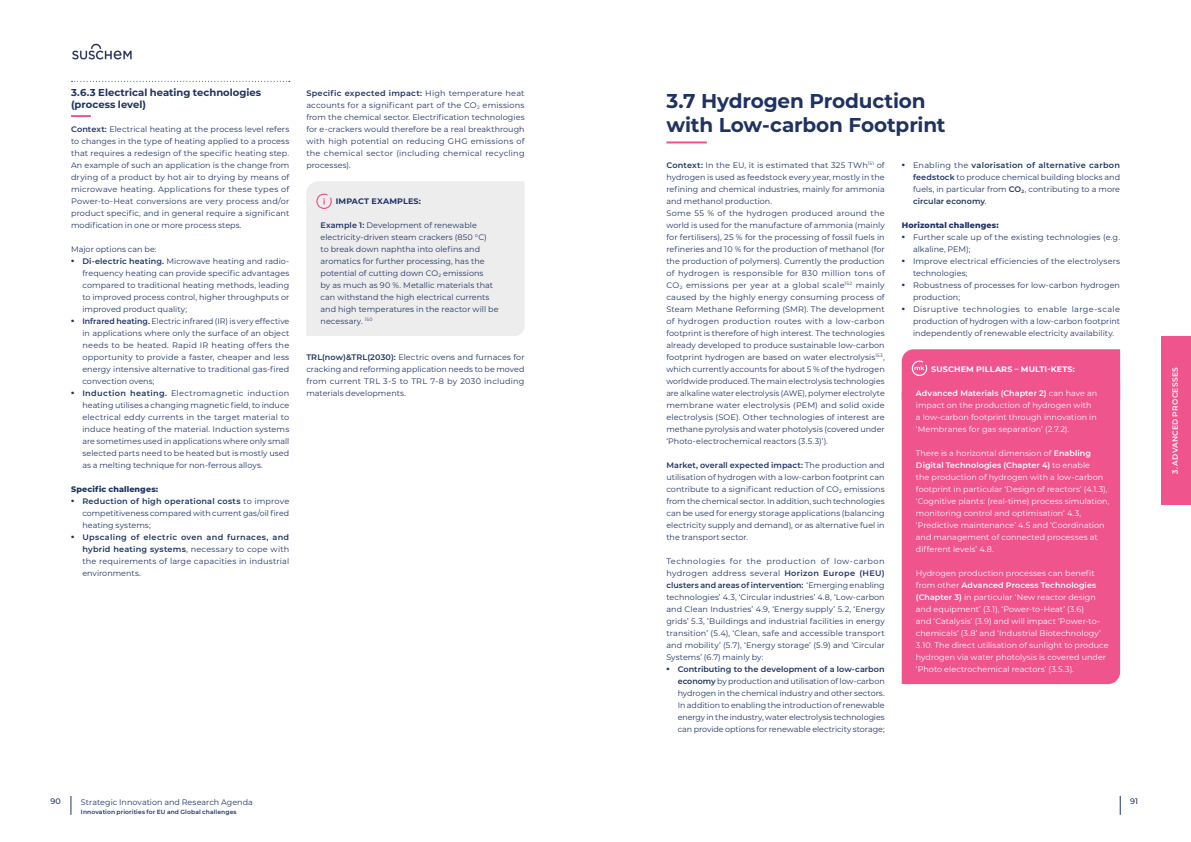
<style>
.page{position:relative;width:1191px;height:842px;background:#fff}
.page>*{position:absolute;margin:0;border:0;box-sizing:border-box;transform-origin:0 0}
.t1{font:700 20px/24px "Montserrat";letter-spacing:-.01em;color:#1f3362}
.t2{font:700 10px/12px "Montserrat";color:#1f3362}
.t3{font:8px/12px "Montserrat";letter-spacing:.005em;color:#1f3362;text-align:justify}
.t4{font:8px/12px "Montserrat";letter-spacing:.005em;color:#fff}
.t5{font:800 8px "Montserrat";letter-spacing:.015em;color:#1f3362}
.t6{font:700 8px "Montserrat";letter-spacing:.015em;color:#fff}
.t7{font:700 8px "Montserrat";letter-spacing:.02em;color:#1f3362}
.t8{font:500 8px "Montserrat";color:#1f3362}
.t9{font:600 7.5px "Montserrat";letter-spacing:.035em;color:#fff}
.t10{font:600 6px "Montserrat";letter-spacing:.015em;color:#1f3362}
.s1{font-weight:600}
.s2{font-family:"Arial";font-weight:700;font-size:9px}
</style>
<div class="page">
<svg style="left:72px;top:81px;width:218px;height:1px"></svg>
<hr style="left:71px;top:115px;width:20px;height:2px;background:#ef548d">
<div style="left:306px;top:181px;width:218px;height:155px;background:#ededee"></div>
<hr style="left:666px;top:141px;width:41px;height:2px;background:#ef548d">
<div style="left:901px;top:399px;width:219px;height:285px;background:#ef548d"></div>
<div style="left:901px;top:349px;width:219px;height:50px;background:#ef548d"></div>
<img style="left:72px;top:43px;width:60px;height:17px">
<svg style="left:71px;top:796px;width:1px;height:19px"></svg>
<svg style="left:1120px;top:796px;width:1px;height:19px"></svg>
<div style="left:1160px;top:337px;width:31px;height:168px;background:#ef548d"></div>
<p class="t2" style="left:71px;top:86px;width:192px">3.6.3 Electrical heating technologies (process level)</p>
<p class="t3" style="left:71px;top:123px;width:220px"><span class="s1">Context:</span> Electrical heating at the process level refers to changes in the type of heating applied to a process that requires a redesign of the specific heating step.<br>An example of such an application is the change from drying of a product by hot air to drying by means of microwave heating. Applications for these types of Power-to-Heat conversions are very process and/or product specific, and in general require a significant modification in one or more process steps.</p>
<p class="t3" style="left:71px;top:243px;width:87px">Major options can be:</p>
<p class="t3" style="left:82px;top:255px;width:208px;text-indent:-11px"><span class="s2">•</span> <span class="s1">Di-electric heating.</span> Microwave heating and radio&shy;frequency heating can provide specific advantages compared to traditional heating methods, leading to improved process control, higher throughputs or improved product quality;</p>
<p class="t3" style="left:82px;top:315px;width:208px;text-indent:-11px"><span class="s2">•</span> <span class="s1">Infrared heating.</span> Electric infrared (IR) is very effective in applications where only the surface of an object needs to be heated. Rapid IR heating offers the opportunity to provide a faster, cheaper and less energy intensive alternative to traditional gas-fired convection ovens;</p>
<p class="t3" style="left:82px;top:387px;width:208px;text-indent:-11px"><span class="s2">•</span> <span class="s1">Induction heating.</span> Electromagnetic induction heating utilises a changing magnetic field, to induce electrical eddy currents in the target material to induce heating of the material. Induction systems are sometimes used in applications where only small selected parts need to be heated but is mostly used as a melting technique for non-ferrous alloys.</p>
<p class="t5" style="left:71px;top:483px;width:89px">Specific challenges:</p>
<p class="t3" style="left:82px;top:495px;width:208px;text-indent:-11px"><span class="s2">•</span> <span class="s1">Reduction of high operational costs</span> to improve competitiveness compared with current gas/oil fired heating systems;</p>
<p class="t3" style="left:82px;top:531px;width:208px;text-indent:-11px"><span class="s2">•</span> <span class="s1">Upscaling of electric oven and furnaces, and hybrid heating systems</span>, necessary to cope with the requirements of large capacities in industrial environments.</p>
<p class="t3" style="left:306px;top:87px;width:220px"><span class="s1">Specific expected impact:</span> High temperature heat accounts for a significant part of the CO<sub>2</sub> emissions from the chemical sector. Electrification technologies for e-crackers would therefore be a real breakthrough with high potential on reducing GHG emissions of the chemical sector (including chemical recycling processes).</p>
<p class="t7" style="left:336px;top:195px;width:87px">IMPACT EXAMPLES:</p>
<p class="t3" style="left:320px;top:219px;width:180px;text-align:left"><span class="s1">Example 1:</span> Development of renewable electricity-driven steam crackers (850 °C)<br>to break down naphtha into olefins and aromatics for further processing, has the potential of cutting down CO<sub>2</sub> emissions<br>by as much as 90 %. Metallic materials that can withstand the high electrical currents and high temperatures in the reactor will be necessary. <sup>150</sup></p>
<p class="t3" style="left:306px;top:351px;width:220px"><span class="s1">TRL(now)&amp;TRL(2030):</span> Electric ovens and furnaces for cracking and reforming application needs to be moved from current TRL 3-5 to TRL 7-8 by 2030 including materials developments.</p>
<h1 class="t1" style="left:666px;top:88px;width:281px">3.7 Hydrogen Production with Low-carbon Footprint</h1>
<p class="t3" style="left:666px;top:159px;width:220px;text-align:left"><span class="s1">Context:</span> In the EU, it is estimated that 325 TWh<sup>151</sup> of hydrogen is used as feedstock every year, mostly in the refining and chemical industries, mainly for ammonia and methanol production.<br>Some 55 % of the hydrogen produced around the world is used for the manufacture of ammonia (mainly for fertilisers), 25 % for the processing of fossil fuels in refineries and 10 % for the production of methanol (for the production of polymers). Currently the production of hydrogen is responsible for 830 million tons of CO<sub>2</sub> emissions per year at a global scale<sup>152</sup> mainly caused by the highly energy consuming process of Steam Methane Reforming (SMR). The development of hydrogen production routes with a low-carbon footprint is therefore of high interest. The technologies already developed to produce sustainable low-carbon footprint hydrogen are based on water electrolysis<sup>153</sup>, which currently accounts for about 5 % of the hydrogen worldwide produced. The main electrolysis technologies are alkaline water electrolysis (AWE), polymer electrolyte membrane water electrolysis (PEM) and solid oxide electrolysis (SOE). Other technologies of interest are methane pyrolysis and water photolysis (covered under ‘Photo-electrochemical reactors (3.5.3)’).</p>
<p class="t3" style="left:666px;top:459px;width:220px"><span class="s1">Market, overall expected impact:</span> The production and utilisation of hydrogen with a low-carbon footprint can contribute to a significant reduction of CO<sub>2</sub> emissions from the chemical sector. In addition, such technologies can be used for energy storage applications (balancing electricity supply and demand), or as alternative fuel in the transport sector.</p>
<p class="t3" style="left:666px;top:555px;width:220px">Technologies for the production of low-carbon hydrogen address several <span class="s1">Horizon Europe (HEU) clusters and areas of intervention:</span> ‘Emerging enabling technologies’ 4.3, ‘Circular industries’ 4.8, ‘Low-carbon and Clean Industries’ 4.9, ‘Energy supply’ 5.2, ‘Energy grids’ 5.3, ’Buildings and industrial facilities in energy transition’ (5.4), ‘Clean, safe and accessible transport and mobility’ (5.7), ‘Energy storage’ (5.9) and ‘Circular Systems’ (6.7) mainly by:</p>
<p class="t3" style="left:677px;top:663px;width:208px;text-indent:-11px"><span class="s2">•</span> <span class="s1">Contributing to the development of a low-carbon economy</span> by production and utilisation of low-carbon hydrogen in the chemical industry and other sectors.<br>In addition to enabling the introduction of renewable energy in the industry, water electrolysis technologies can provide options for renewable electricity storage;</p>
<p class="t3" style="left:913px;top:159px;width:208px;text-indent:-11px"><span class="s2">•</span> Enabling the <span class="s1">valorisation of alternative carbon feedstock</span> to produce chemical building blocks and fuels, in particular from <span class="s1">CO</span><sub>2</sub>, contributing to a more <span class="s1">circular economy</span>.</p>
<p class="t5" style="left:901px;top:219px;width:98px">Horizontal challenges:</p>
<p class="t3" style="left:913px;top:231px;width:208px;text-indent:-11px"><span class="s2">•</span> Further scale up of the existing technologies (e.g. alkaline, PEM);</p>
<p class="t3" style="left:913px;top:255px;width:208px;text-indent:-11px"><span class="s2">•</span> Improve electrical efficiencies of the electrolysers technologies;</p>
<p class="t3" style="left:913px;top:279px;width:208px;text-indent:-11px"><span class="s2">•</span> Robustness of processes for low-carbon hydrogen production;</p>
<p class="t3" style="left:913px;top:303px;width:208px;text-indent:-11px"><span class="s2">•</span> Disruptive technologies to enable large-scale production of hydrogen with a low-carbon footprint independently of renewable electricity availability.</p>
<p class="t6" style="left:931px;top:363px;width:145px">SUSCHEM PILLARS – MULTI-KETS:</p>
<p class="t4" style="left:916px;top:387px;width:183px"><span class="s1">Advanced Materials (Chapter 2)</span> can have an impact on the production of hydrogen with a low-carbon footprint through innovation in ‘Membranes for gas separation’ (2.7.2).</p>
<p class="t4" style="left:916px;top:447px;width:195px">There is a horizontal dimension of <span class="s1">Enabling Digital Technologies (Chapter 4)</span> to enable<br>the production of hydrogen with a low-carbon footprint in particular ‘Design of reactors’ (4.1.3), ‘Cognitive plants: (real-time) process simulation, monitoring control and optimisation’ 4.3, ‘Predictive maintenance’ 4.5 and ‘Coordination and management of connected processes at different levels’ 4.8.</p>
<p class="t4" style="left:916px;top:567px;width:194px">Hydrogen production processes can benefit from other <span class="s1">Advanced Process Technologies (Chapter 3)</span> in particular ‘New reactor design and equipment’ (3.1), ‘Power-to-Heat’ (3.6)<br>and ‘Catalysis’ (3.9) and will impact ‘Power-to&shy;chemicals’ (3.8’ and ‘Industrial Biotechnology’ 3.10. The direct utilisation of sunlight to produce hydrogen via water photolysis is covered under ‘Photo electrochemical reactors’ (3.5.3).</p>
<p class="t8" style="left:50px;top:796px;width:12px">90</p>
<p class="t8" style="left:1130px;top:796px;width:9px">91</p>
<p class="t3" style="left:81px;top:796px;width:173px">Strategic Innovation and Research Agenda</p>
<p class="t10" style="left:81px;top:807px;width:157px">Innovation priorities for EU and Global challenges</p>
<p class="t9" style="left:1170px;top:474px;width:108px;rotate:-90deg">3. ADVANCED PROCESSES</p>
</div>
